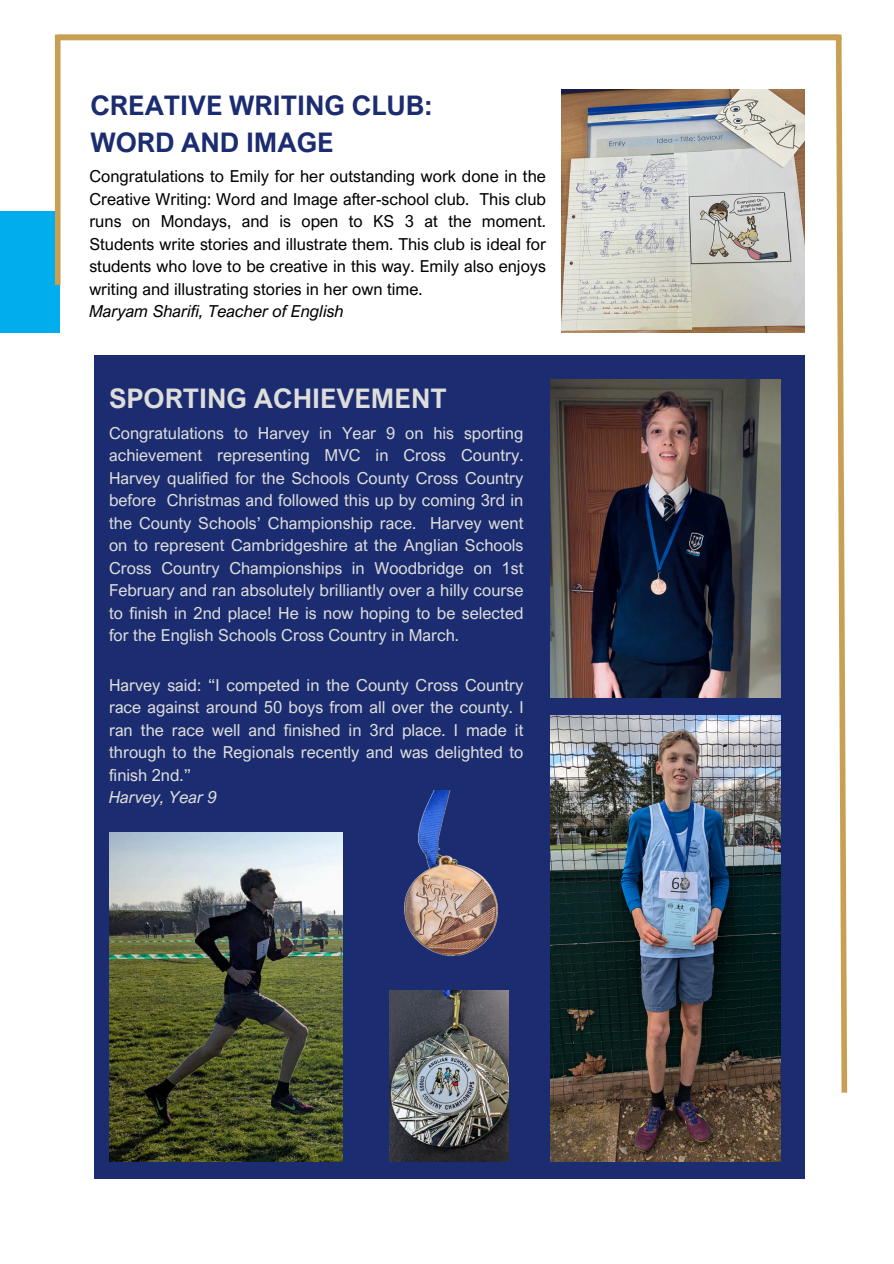
<style>
.page{position:relative;width:894px;height:1264px;background:#fff}
.page>*{position:absolute;margin:0;border:0;box-sizing:border-box;transform-origin:0 0}
.t1{font:700 27px/37.2px "Arial Nova";color:#1b2d70}
.t2{font:700 27px "Arial Nova";color:#dedddb}
.t3{font:16.5px/22.5px "Arial Nova";color:#dedddb;text-align:justify}
.t4{font:16.5px/22.5px "Arial Nova";color:#000;text-align:justify}
.t5{font:italic 16.5px "Arial Nova";color:#000}
.t6{font:italic 16.5px "Arial Nova";color:#dedddb}
</style>
<div class="page">
<div style="left:0;top:211px;width:60px;height:122px;background:#01aded"></div>
<svg style="left:832px;top:34px;width:16px;height:1059px"></svg>
<div style="left:55px;top:37px;width:6px;height:248px;background:#c9a053"></div>
<div style="left:55px;top:35px;width:783px;height:5px;background:#c9a053"></div>
<div style="left:94px;top:355px;width:710px;height:824px;background:#1b2d70"></div>
<img style="left:109px;top:832px;width:233px;height:329px">
<img style="left:550px;top:379px;width:230px;height:318px">
<img style="left:404px;top:790px;width:94px;height:166px">
<img style="left:561px;top:89px;width:243px;height:243px">
<img style="left:389px;top:990px;width:120px;height:171px">
<img style="left:550px;top:715px;width:230px;height:446px">
<p class="t1" style="left:90px;top:86px;width:343px">CREATIVE WRITING CLUB:<br>WORD AND IMAGE</p>
<p class="t4" style="left:89px;top:165px;width:458px">Congratulations to Emily for her outstanding work done in the Creative Writing: Word and Image after-school club. This club runs on Mondays, and is open to KS 3 at the moment.<br>Students write stories and illustrate them. This club is ideal for students who love to be creative in this way. Emily also enjoys writing and illustrating stories in her own time.</p>
<p class="t5" style="left:89px;top:301px;width:256px">Maryam Sharifi, Teacher of English</p>
<p class="t2" style="left:109px;top:381px;width:339px">SPORTING ACHIEVEMENT</p>
<h1 class="t3" style="left:109px;top:421px;width:416px">Congratulations to Harvey in Year 9 on his sporting achievement representing MVC in Cross Country.<br>Harvey qualified for the Schools County Cross Country before Christmas and followed this up by coming 3rd in the County Schools’ Championship race. Harvey went on to represent Cambridgeshire at the Anglian Schools Cross Country Championships in Woodbridge on 1st February and ran absolutely brilliantly over a hilly course to finish in 2nd place! He is now hoping to be selected for the English Schools Cross Country in March.</h1>
<p class="t3" style="left:109px;top:673px;width:416px">Harvey said: “I competed in the County Cross Country race against around 50 boys from all over the county. I ran the race well and finished in 3rd place. I made it through to the Regionals recently and was delighted to finish 2nd.”</p>
<p class="t6" style="left:109px;top:787px;width:109px">Harvey, Year 9</p>
</div>
